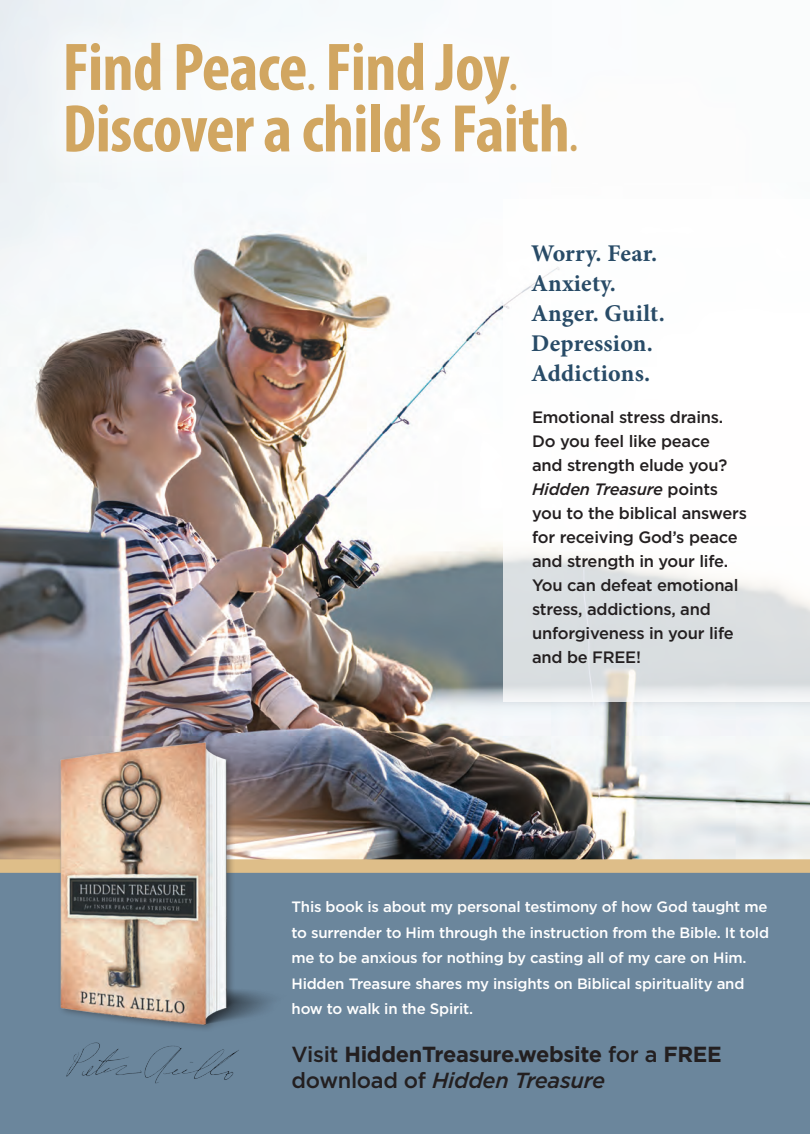
<style>
.page{position:relative;width:810px;height:1134px;background:#fff}
.page>*{position:absolute;margin:0;border:0;box-sizing:border-box;transform-origin:0 0}
.t1{font:700 condensed 67.95px/61.5px "Myriad Pro";letter-spacing:-.01em;color:#d1a661}
.t2{font:700 24px/30px "Minion Pro";letter-spacing:.01em;color:#284b67}
.t3{font:700 21.75px/26.2px "Gotham";letter-spacing:-.015em;color:#231f20}
.t4{font:500 16.5px/24px "Gotham";letter-spacing:-.015em;color:#231f20}
.t5{font:500 15px/25.5px "Gotham";letter-spacing:-.015em;color:#fff}
.s1{font-size:37.5px}
.s2{font-style:italic}
.s3{font-weight:500}
.s4{font-weight:500;font-style:italic}
</style>
<div class="page">
<img style="left:0;top:0;width:810px;height:859px">
<div style="left:0;top:859px;width:810px;height:275px;background:#6b869c"></div>
<img style="left:31px;top:724px;width:268px;height:332px">
<img style="left:62px;top:1041px;width:180px;height:46px">
<svg style="left:503px;top:200px;width:307px;height:502px"></svg>
<div style="left:508px;top:220px;width:179px;height:187px;background:#fff"></div>
<div style="left:21px;top:0;width:599px;height:196px;background:#fff"></div>
<p class="t1" style="left:62px;top:35px;width:517px">Find Peace<span class="s1">.</span> Find Joy<span class="s1">.<br></span>Discover a child’s Faith<span class="s1">.</span></p>
<p class="t2" style="left:531px;top:240px;width:135px">Worry. Fear.<br>Anxiety.<br>Anger. Guilt.<br>Depression.<br>Addictions.</p>
<p class="t4" style="left:532px;top:405px;width:197px">Emotional stress drains.<br>Do you feel like peace and strength elude you?</p>
<p class="t4" style="left:532px;top:477px;width:216px"><span class="s2">Hidden Treasure</span> points you to the biblical answers for receiving God’s peace and strength in your life.<br>You can defeat emotional stress, addictions, and unforgiveness in your life and be FREE!</p>
<p class="t5" style="left:292px;top:894px;width:479px">This book is about my personal testimony of how God taught me to surrender to Him through the instruction from the Bible. It told me to be anxious for nothing by casting all of my care on Him.<br>Hidden Treasure shares my insights on Biblical spirituality and how to walk in the Spirit.</p>
<p class="t3" style="left:292px;top:1041px;width:432px"><span class="s3">Visit</span> HiddenTreasure.website <span class="s3">for a</span> FREE <span class="s3">download of</span> <span class="s4">Hidden Treasure</span></p>
</div>
